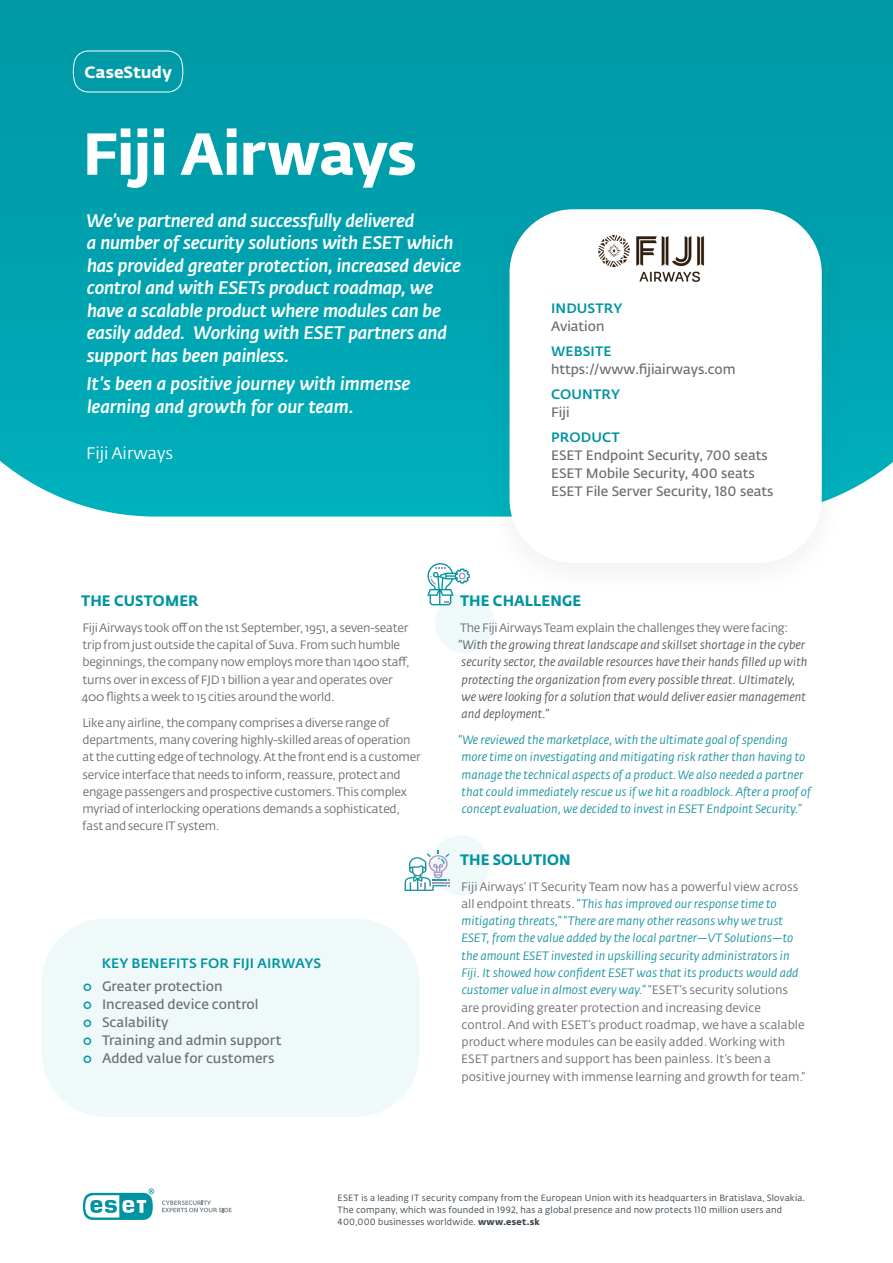
<style>
.page{position:relative;width:893px;height:1263px;background:#fff}
.page>*{position:absolute;margin:0;border:0;box-sizing:border-box;transform-origin:0 0}
.Main_headline{font:58.5px "Fedra Sans Alt Pro Bold LF";letter-spacing:-.015em;color:#fff}
.t1{font:18px/22.5px "Fedra Sans Alt Pro Med Italic LF";letter-spacing:-.015em;color:#fff}
.t2{font:16.5px "Fedra Sans Alt Pro";color:#fff}
.t3{font:700 16.2px "Fedra Sans Alt Pro";color:#fff}
.Paragraph_headlines{font:15px "Fedra Sans Alt Pro Bold LF";letter-spacing:.01em;color:#0094a2;scale:.95 1}
.main_text{font:15px "Fedra Sans Alt Pro Bold LF";letter-spacing:.015em;color:#0094a2;scale:.95 1}
.headline_basic_info{font:13.5px/18px "Fedra Sans Alt Pro Demi LF";color:#6c6d70}
.t4{font:600 13.5px "Fedra Sans Alt Pro";color:#6c6d70}
.headline_basic_info-2{font:13.5px/18px "Fedra Sans Alt Pro Med LF";letter-spacing:.01em;color:#0094a2}
.headline_indent{font:13.5px "Fedra Sans Alt Pro Med LF";letter-spacing:.01em;color:#0094a2}
.main_text-2{font:12px/17.2px "Fedra Sans Alt Pro";color:#6c6d70}
.main_text-3{font:12px/17.2px "Fedra Sans Alt Pro";letter-spacing:-.02em;color:#6c6d70}
.main_text-4{font:italic 12px/17.2px "Fedra Sans Alt Pro";color:#57585a}
.main_text-5{font:italic 12px/17.2px "Fedra Sans Alt Pro";color:#1c94a1}
.foot{font:9px/12px "Fedra Sans Alt Pro Book LF";letter-spacing:.025em;color:#38454d}
.s1{font-family:"Fedra Sans Alt Pro Demi LF";color:#6c6d70}
.s2{font-family:"Fedra Sans Alt Pro Med LF";color:#0094a2}
.s3{font-family:"Fedra Sans Alt Pro Demi LF";font-weight:400;color:#0094a2}
.s4{font-style:normal;color:#6c6d70}
.s5{font-style:italic;color:#1c94a1}
.s6{font-family:"Fedra Sans Alt Pro Bold LF"}
</style>
<div class="page">
<svg style="left:0;top:0;width:893px;height:516px;background:#03a2af"></svg>
<svg style="left:72px;top:50px;width:112px;height:43px;background:#0ea0ac"></svg>
<div style="left:481px;top:190px;width:369px;height:410px;background:#231f20;opacity:.07"></div>
<div style="left:509px;top:209px;width:313px;height:354px;background:#fff;border-radius:64px"></div>
<svg style="left:162px;top:1200px;width:70px;height:12px"></svg>
<svg style="left:83px;top:1188px;width:71px;height:32px"></svg>
<div style="left:42px;top:918px;width:378px;height:199px;background:#eff9fa;border-radius:64px"></div>
<svg style="left:405px;top:853px;width:35px;height:38px"></svg>
<svg style="left:431px;top:835px;width:59px;height:60px;fill:#eff9fa"></svg>
<div style="left:435px;top:593px;width:59px;height:60px;background:#eff9fa;border-radius:50%"></div>
<svg style="left:427px;top:563px;width:43px;height:42px"></svg>
<img style="left:598px;top:235px;width:107px;height:47px">
<p class="t3" style="left:84px;top:62px;width:89px">CaseStudy</p>
<p class="Main_headline" style="left:82px;top:107px;width:335px">Fiji Airways</p>
<p class="t1" style="left:86px;top:208px;width:377px">We’ve partnered and successfully delivered<br>a number of security solutions with ESET which has provided greater protection, increased device control and with ESETs product roadmap, we have a scalable product where modules can be easily added. Working with ESET partners and support has been painless.</p>
<p class="t1" style="left:87px;top:372px;width:325px">It’s been a positive journey with immense learning and growth for our team.</p>
<p class="t2" style="left:86px;top:443px;width:88px">Fiji Airways</p>
<p class="headline_basic_info-2" style="left:551px;top:298px;width:73px">INDUSTRY<br><span class="s1">Aviation</span></p>
<p class="headline_basic_info" style="left:551px;top:342px;width:186px"><span class="s2">WEBSITE </span>https://www.fijiairways.com</p>
<p class="headline_basic_info-2" style="left:551px;top:384px;width:71px">COUNTRY<br><span class="s1">Fiji</span></p>
<p class="headline_basic_info" style="left:551px;top:428px;width:224px"><span class="s2">PRODUCT<br></span>ESET Endpoint Security, 700 seats<br>ESET Mobile Security, 400 seats<br>ESET File Server Security, 180 seats</p>
<p class="Paragraph_headlines" style="left:81px;top:589px;width:125px">THE CUSTOMER</p>
<p class="main_text-3" style="left:82px;top:619px;width:330px">Fiji Airways took off on the 1st September, 1951, a seven-seater trip from just outside the capital of Suva. From such humble beginnings, the company now employs more than 1400 staff, turns over in excess of FJD 1 billion a year and operates over 400 flights a week to 15 cities around the world.</p>
<p class="main_text-3" style="left:82px;top:714px;width:340px">Like any airline, the company comprises a diverse range of departments, many covering highly-skilled areas of operation at the cutting edge of technology. At the front end is a customer service interface that needs to inform, reassure, protect and engage passengers and prospective customers. This complex myriad of interlocking operations demands a sophisticated, fast and secure IT system.</p>
<p class="headline_indent" style="left:102px;top:953px;width:221px">KEY BENEFITS FOR FIJI AIRWAYS</p>
<p class="t4" style="left:82px;top:978px;width:142px"><span class="s3">○</span> Greater protection</p>
<p class="t4" style="left:82px;top:996px;width:178px"><span class="s3">○</span> Increased device control</p>
<p class="t4" style="left:82px;top:1014px;width:88px"><span class="s3">○</span> Scalability</p>
<p class="t4" style="left:82px;top:1032px;width:201px"><span class="s3">○</span> Training and admin support</p>
<p class="t4" style="left:82px;top:1050px;width:194px"><span class="s3">○</span> Added value for customers</p>
<p class="Paragraph_headlines" style="left:460px;top:589px;width:129px">THE CHALLENGE</p>
<p class="main_text-4" style="left:458px;top:619px;width:351px"><span class="s4">The Fiji Airways Team explain the challenges they were facing: </span>“With the growing threat landscape and skillset shortage in the cyber security sector, the available resources have their hands filled up with protecting the organization from every possible threat. Ultimately, we were looking for a solution that would deliver easier management and deployment.”</p>
<p class="main_text-5" style="left:458px;top:731px;width:354px">“We reviewed the marketplace, with the ultimate goal of spending more time on investigating and mitigating risk rather than having to manage the technical aspects of a product. We also needed a partner that could immediately rescue us if we hit a roadblock. After a proof of concept evaluation, we decided to invest in ESET Endpoint Security.”</p>
<p class="main_text" style="left:460px;top:847px;width:118px">THE SOLUTION</p>
<p class="main_text-2" style="left:461px;top:878px;width:345px">Fiji Airways’ IT Security Team now has a powerful view across all endpoint threats. <span class="s5">“This has improved our response time to mitigating threats,” “There are many other reasons why we trust ESET, from the value added by the local partner—VT Solutions—to the amount ESET invested in upskilling security administrators in Fiji. It showed how confident ESET was that its products would add customer value in almost every way.”</span> “ESET’s security solutions are providing greater protection and increasing device control. And with ESET’s product roadmap, we have a scalable product where modules can be easily added. Working with ESET partners and support has been painless. It’s been a positive journey with immense learning and growth for team.”</p>
<p class="foot" style="left:338px;top:1192px;width:469px">ESET is a leading IT security company from the European Union with its headquarters in Bratislava, Slovakia.<br>The company, which was founded in 1992, has a global presence and now protects 110 million users and<br>400,000 businesses worldwide. <span class="s6">www.eset.sk</span></p>
</div>
